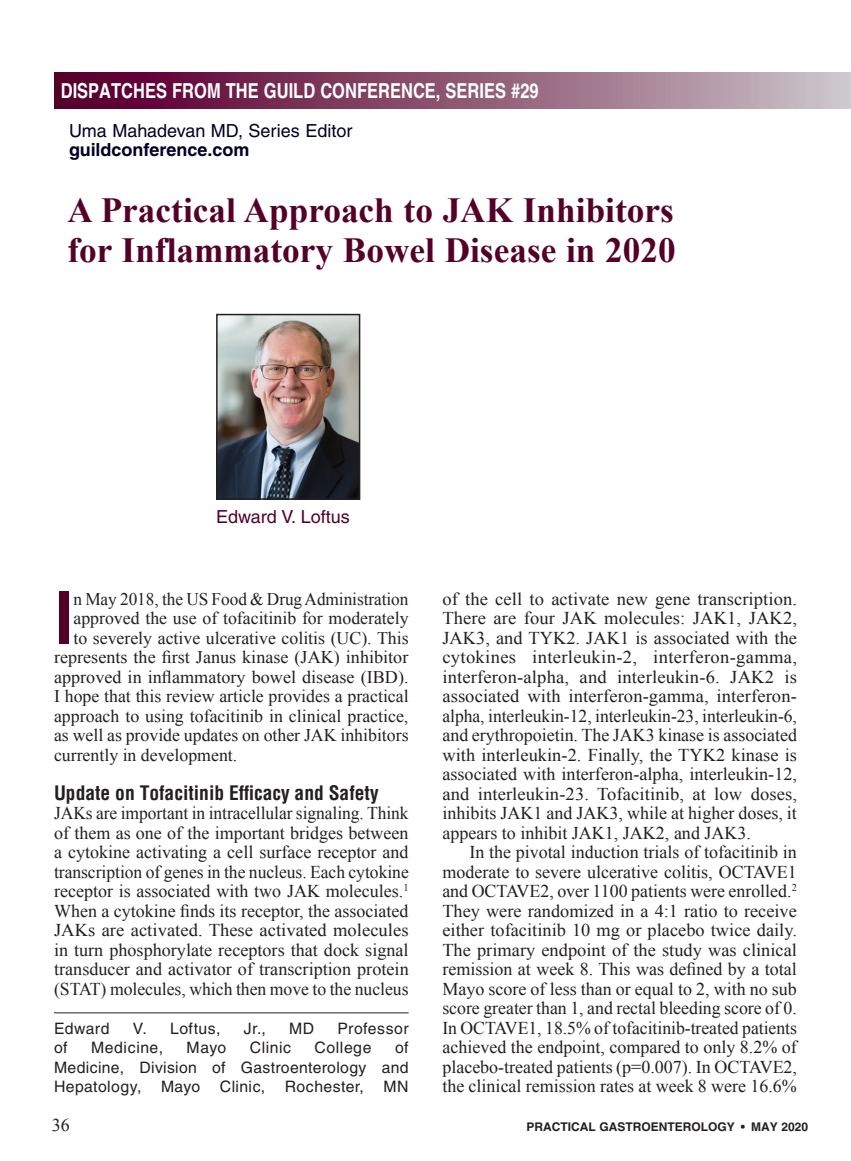
<style>
.page{position:relative;width:851px;height:1161px;background:#fff}
.page>*{position:absolute;margin:0;border:0;box-sizing:border-box;transform-origin:0 0}
.A_Body_Copy-Drop_cap{font:700 condensed 69.75px "Helvetica";color:#540028}
.t1{font:700 35.25px/40.5px "Times New Roman";color:#540028}
.t2{font:700 20.7px "Helvetica";color:#fff;scale:.8 1}
.A_Subhead_first_line{font:700 condensed 19.5px "Helvetica";color:#231f20}
.A_Body_Copy-1st_P{font:18px/19.5px "Times New Roman";color:#231f20;text-align:justify}
.A_Body_Copy{font:18px/19.5px "Times New Roman";color:#231f20;text-align:justify}
.t3{font:18px "Helvetica";color:#000029}
.t4{font:700 18px "Helvetica";letter-spacing:-.005em;color:#000029}
.t5{font:18px "Helvetica";color:#540028}
.A_Bottom_Title_Page{font:18px "Times New Roman";color:#231f20}
.A_Body_Copy-Drop_cap-2{font:17.85px "Times New Roman";color:#231f20}
.t6{font:15.75px/19.5px "Helvetica";letter-spacing:.03em;color:#231f20;text-align:justify}
.A_Bottom_Title_Page-2{font:700 12px "Helvetica";color:#231f20}
</style>
<div class="page">
<div style="left:54px;top:73px;width:796px;height:35px;background:linear-gradient(to right,#540024,#cac2c6)"></div>
<img style="left:219px;top:317px;width:138px;height:180px">
<div style="left:216px;top:314px;width:144px;height:186px;border:2px solid #231f20"></div>
<hr style="left:54px;top:1012px;width:354px;height:1px;background:#231f20">
<p class="t2" style="left:61px;top:78px;width:599px">DISPATCHES FROM THE GUILD CONFERENCE, SERIES #29</p>
<p class="t3" style="left:69px;top:120px;width:285px">Uma Mahadevan MD, Series Editor</p>
<p class="t4" style="left:69px;top:139px;width:182px">guildconference.com</p>
<h2 class="t1" style="left:68px;top:189px;width:609px">A Practical Approach to JAK Inhibitors for Inflammatory Bowel Disease in 2020</h2>
<p class="t5" style="left:216px;top:506px;width:135px">Edward V. Loftus</p>
<p class="A_Body_Copy-Drop_cap" style="left:54px;top:574px;width:21px">I</p>
<p class="A_Body_Copy-Drop_cap-2" style="left:73px;top:587px;width:336px">n May 2018, the US Food &amp; Drug Administration</p>
<p class="A_Body_Copy-Drop_cap-2" style="left:73px;top:606px;width:337px">approved the use of tofacitinib for moderately</p>
<p class="A_Body_Copy-Drop_cap-2" style="left:73px;top:626px;width:337px">to severely active ulcerative colitis (UC). This</p>
<p class="A_Body_Copy-Drop_cap-2" style="left:54px;top:645px;width:356px">represents the first Janus kinase (JAK) inhibitor</p>
<p class="A_Body_Copy-Drop_cap-2" style="left:54px;top:665px;width:356px">approved in inflammatory bowel disease (IBD).</p>
<p class="A_Body_Copy-Drop_cap-2" style="left:54px;top:684px;width:356px">I hope that this review article provides a practical</p>
<p class="A_Body_Copy-Drop_cap-2" style="left:54px;top:704px;width:356px">approach to using tofacitinib in clinical practice,</p>
<p class="A_Body_Copy-Drop_cap-2" style="left:54px;top:723px;width:356px">as well as provide updates on other JAK inhibitors</p>
<p class="A_Body_Copy-Drop_cap-2" style="left:54px;top:743px;width:185px">currently in development.</p>
<p class="A_Subhead_first_line" style="left:54px;top:780px;width:326px">Update on Tofacitinib Efficacy and Safety</p>
<p class="A_Body_Copy-1st_P" style="left:54px;top:803px;width:356px">JAKs are important in intracellular signaling. Think of them as one of the important bridges between a cytokine activating a cell surface receptor and transcription of genes in the nucleus. Each cytokine receptor is associated with two JAK molecules.<sup>1<br></sup>When a cytokine finds its receptor, the associated JAKs are activated. These activated molecules in turn phosphorylate receptors that dock signal transducer and activator of transcription protein (STAT) molecules, which then move to the nucleus</p>
<p class="t6" style="left:54px;top:1018px;width:57px">Edward</p>
<p class="t6" style="left:133px;top:1018px;width:89px">V. Loftus,</p>
<p class="t6" style="left:244px;top:1018px;width:24px">Jr.,</p>
<p class="t6" style="left:289px;top:1018px;width:27px">MD</p>
<p class="t6" style="left:337px;top:1018px;width:73px">Professor</p>
<p class="t6" style="left:54px;top:1038px;width:15px">of</p>
<p class="t6" style="left:91px;top:1038px;width:73px">Medicine,</p>
<p class="t6" style="left:187px;top:1038px;width:41px">Mayo</p>
<p class="t6" style="left:250px;top:1038px;width:43px">Clinic</p>
<p class="t6" style="left:314px;top:1038px;width:58px">College</p>
<p class="t6" style="left:54px;top:1038px;width:356px;text-indent:341px">of Medicine, Division of Gastroenterology and Hepatology, Mayo Clinic, Rochester, MN</p>
<p class="A_Body_Copy-1st_P" style="left:442px;top:588px;width:356px">of the cell to activate new gene transcription.<br>There are four JAK molecules: JAK1, JAK2, JAK3, and TYK2. JAK1 is associated with the cytokines interleukin-2, interferon-gamma, interferon-alpha, and interleukin-6. JAK2 is associated with interferon-gamma, interferon&shy;alpha, interleukin-12, interleukin-23, interleukin-6, and erythropoietin. The JAK3 kinase is associated with interleukin-2. Finally, the TYK2 kinase is associated with interferon-alpha, interleukin-12, and interleukin-23. Tofacitinib, at low doses, inhibits JAK1 and JAK3, while at higher doses, it appears to inhibit JAK1, JAK2, and JAK3.</p>
<p class="A_Body_Copy" style="left:442px;top:842px;width:356px;text-indent:27px">In the pivotal induction trials of tofacitinib in moderate to severe ulcerative colitis, OCTAVE1 and OCTAVE2, over 1100 patients were enrolled.<sup>2<br></sup>They were randomized in a 4:1 ratio to receive either tofacitinib 10 mg or placebo twice daily.<br>The primary endpoint of the study was clinical remission at week 8. This was defined by a total Mayo score of less than or equal to 2, with no sub score greater than 1, and rectal bleeding score of 0.<br>In OCTAVE1, 18.5% of tofacitinib-treated patients achieved the endpoint, compared to only 8.2% of placebo-treated patients (p=0.007). In OCTAVE2, the clinical remission rates at week 8 were 16.6%</p>
<p class="A_Bottom_Title_Page" style="left:52px;top:1113px;width:19px">36</p>
<p class="A_Bottom_Title_Page-2" style="left:526px;top:1119px;width:283px">PRACTICAL GASTROENTEROLOGY • MAY 2020</p>
</div>
